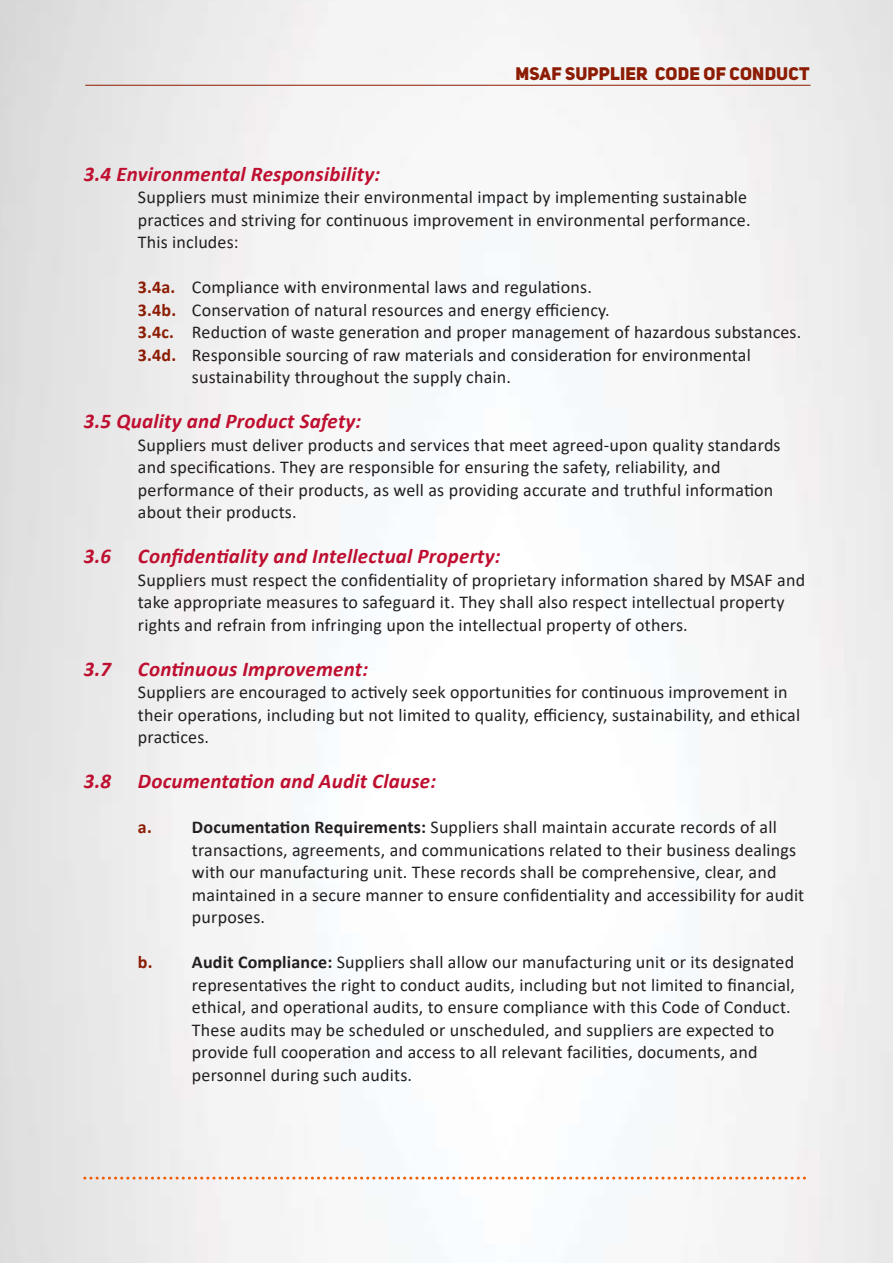
<style>
.page{position:relative;width:893px;height:1263px;background:#fff}
.page>*{position:absolute;margin:0;border:0;box-sizing:border-box;transform-origin:0 0}
.t1{font:italic 700 21px "Calibri";letter-spacing:.01em;color:#bf0f30}
.t2{font:18px/22.5px "Calibri";letter-spacing:.01em;color:#231f20}
.t3{font:18px "Uni Sans Heavy CAPS";letter-spacing:.01em;color:#8c1c03}
.s1{font-weight:700;color:#8c1c03}
.s2{font-weight:700}
</style>
<div class="page">
<img style="left:0;top:0;width:893px;height:1263px">
<hr style="left:85px;top:85px;width:726px;height:1px;background:#8c1c03">
<svg style="left:85px;top:1176px;width:725px;height:3px"></svg>
<p class="t3" style="left:515px;top:62px;width:296px">MSAF SUPPLIER CODE OF CONDUCT</p>
<p class="t1" style="left:84px;top:159px;width:298px">3.4 Environmental Responsibility:</p>
<p class="t2" style="left:138px;top:186px;width:614px">Suppliers must minimize their environmental impact by implementing sustainable practices and striving for continuous improvement in environmental performance.<br>This includes:</p>
<p class="t2" style="left:138px;top:276px;width:455px"><span class="s1">3.4a.</span> Compliance with environmental laws and regulations.</p>
<p class="t2" style="left:138px;top:298px;width:473px"><span class="s1">3.4b.</span> Conservation of natural resources and energy efficiency.</p>
<p class="t2" style="left:138px;top:321px;width:665px"><span class="s1">3.4c.</span> Reduction of waste generation and proper management of hazardous substances.</p>
<p class="t2" style="left:138px;top:343px;width:614px"><span class="s1">3.4d.</span> Responsible sourcing of raw materials and consideration for environmental</p>
<p class="t2" style="left:192px;top:366px;width:320px">sustainability throughout the supply chain.</p>
<p class="t1" style="left:84px;top:406px;width:279px">3.5 Quality and Product Safety:</p>
<p class="t2" style="left:138px;top:433px;width:644px">Suppliers must deliver products and services that meet agreed-upon quality standards and specifications. They are responsible for ensuring the safety, reliability, and performance of their products, as well as providing accurate and truthful information about their products.</p>
<p class="t1" style="left:84px;top:541px;width:29px">3.6</p>
<p class="t1" style="left:138px;top:541px;width:364px">Confidentiality and Intellectual Property:</p>
<p class="t2" style="left:138px;top:568px;width:669px">Suppliers must respect the confidentiality of proprietary information shared by MSAF and take appropriate measures to safeguard it. They shall also respect intellectual property rights and refrain from infringing upon the intellectual property of others.</p>
<p class="t1" style="left:84px;top:654px;width:29px">3.7</p>
<p class="t1" style="left:138px;top:654px;width:232px">Continuous Improvement:</p>
<p class="t2" style="left:138px;top:681px;width:664px">Suppliers are encouraged to actively seek opportunities for continuous improvement in their operations, including but not limited to quality, efficiency, sustainability, and ethical practices.</p>
<p class="t1" style="left:84px;top:766px;width:29px">3.8</p>
<p class="t1" style="left:138px;top:766px;width:300px">Documentation and Audit Clause:</p>
<p class="t2" style="left:192px;top:816px;width:614px;text-indent:-54px"><span class="s1">a.</span> <span class="s2">Documentation Requirements:</span> Suppliers shall maintain accurate records of all transactions, agreements, and communications related to their business dealings with our manufacturing unit. These records shall be comprehensive, clear, and maintained in a secure manner to ensure confidentiality and accessibility for audit purposes.</p>
<p class="t2" style="left:192px;top:951px;width:604px;text-indent:-54px"><span class="s1">b.</span> <span class="s2">Audit Compliance:</span> Suppliers shall allow our manufacturing unit or its designated representatives the right to conduct audits, including but not limited to financial, ethical, and operational audits, to ensure compliance with this Code of Conduct.<br>These audits may be scheduled or unscheduled, and suppliers are expected to provide full cooperation and access to all relevant facilities, documents, and personnel during such audits.</p>
</div>
